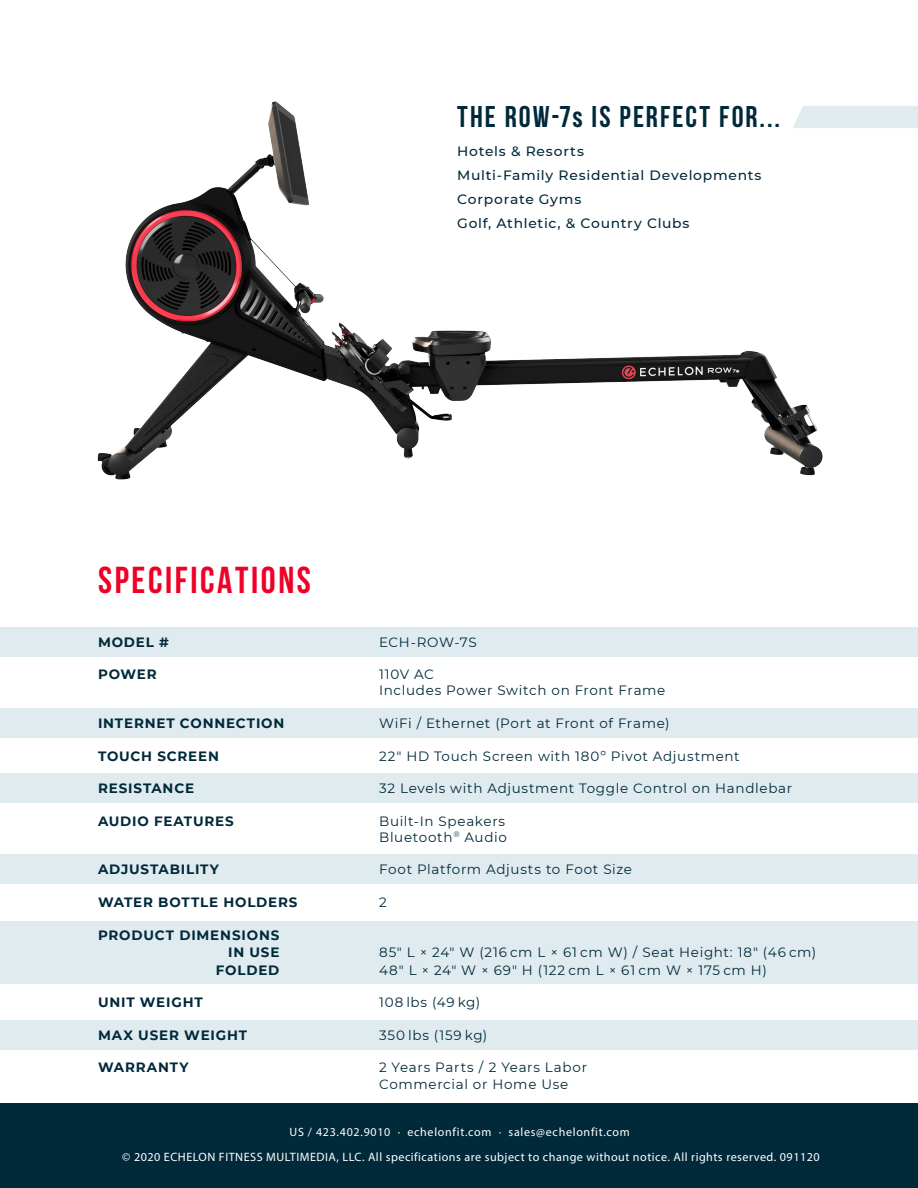
<style>
.page{position:relative;width:918px;height:1188px;background:#fff}
.page>*{position:absolute;margin:0;border:0;box-sizing:border-box;transform-origin:0 0}
.t1{font:700 37.5px "Bebas Neue";letter-spacing:.07em;color:#ef0027}
.t2{font:700 30px "Bebas Neue";letter-spacing:.07em;color:#00293a}
.t3{font:13.5px/16.2px "Montserrat";letter-spacing:.05em;color:#00293a}
.t4{font:700 13.5px "Montserrat";letter-spacing:.06em;color:#00293a}
.t5{font:500 13.5px "Montserrat";letter-spacing:.05em;color:#00293a}
.t6{font:12.15px "Myriad Pro";letter-spacing:.04em;color:#fff}
.t7{font:12px "Myriad Pro";letter-spacing:.06em;color:#fff}
.s1{font-family:"Bebas Neue Pro"}
</style>
<div class="page">
<div style="left:0;top:1104px;width:918px;height:84px;background:#00293a"></div>
<div style="left:0;top:708px;width:918px;height:30px;background:#e0ebf0"></div>
<div style="left:0;top:627px;width:918px;height:29px;background:#e0ebf0"></div>
<div style="left:0;top:773px;width:918px;height:30px;background:#e0ebf0"></div>
<div style="left:0;top:855px;width:918px;height:29px;background:#e0ebf0"></div>
<div style="left:0;top:921px;width:918px;height:63px;background:#e0ebf0"></div>
<div style="left:0;top:1020px;width:918px;height:30px;background:#e0ebf0"></div>
<img style="left:97px;top:101px;width:726px;height:379px">
<div style="left:793px;top:106px;width:125px;height:22px;background:#e0ebf0"></div>
<p class="t2" style="left:457px;top:100px;width:324px">THE ROW-7<span class="s1">s</span> IS PERFECT FOR...</p>
<p class="t1" style="left:98px;top:559px;width:215px">SPECIFICATIONS</p>
<p class="t5" style="left:457px;top:142px;width:128px">Hotels &amp; Resorts</p>
<p class="t5" style="left:457px;top:166px;width:306px">Multi-Family Residential Developments</p>
<p class="t5" style="left:457px;top:190px;width:126px">Corporate Gyms</p>
<p class="t5" style="left:457px;top:214px;width:234px">Golf, Athletic, &amp; Country Clubs</p>
<p class="t4" style="left:98px;top:632px;width:72px">MODEL #</p>
<p class="t3" style="left:379px;top:633px;width:99px">ECH-ROW-7S</p>
<p class="t4" style="left:98px;top:665px;width:60px">POWER</p>
<p class="t3" style="left:379px;top:666px;width:56px">110V AC</p>
<p class="t3" style="left:379px;top:682px;width:288px">Includes Power Switch on Front Frame</p>
<p class="t4" style="left:98px;top:713px;width:188px">INTERNET CONNECTION</p>
<p class="t3" style="left:379px;top:715px;width:292px">WiFi / Ethernet (Port at Front of Frame)</p>
<p class="t4" style="left:98px;top:746px;width:122px">TOUCH SCREEN</p>
<p class="t3" style="left:379px;top:747px;width:362px">22" HD Touch Screen with 180º Pivot Adjustment</p>
<p class="t4" style="left:98px;top:779px;width:98px">RESISTANCE</p>
<p class="t3" style="left:379px;top:780px;width:415px">32 Levels with Adjustment Toggle Control on Handlebar</p>
<p class="t3" style="left:379px;top:812px;width:128px">Built-In Speakers</p>
<p class="t3" style="left:379px;top:829px;width:129px">Bluetooth<sup>®</sup> Audio</p>
<p class="t4" style="left:98px;top:811px;width:137px">AUDIO FEATURES</p>
<p class="t4" style="left:98px;top:860px;width:123px">ADJUSTABILITY</p>
<p class="t3" style="left:379px;top:861px;width:254px">Foot Platform Adjusts to Foot Size</p>
<p class="t4" style="left:98px;top:893px;width:201px">WATER BOTTLE HOLDERS</p>
<p class="t3" style="left:379px;top:894px;width:9px">2</p>
<p class="t4" style="left:98px;top:925px;width:183px">PRODUCT DIMENSIONS</p>
<p class="t4" style="left:228px;top:943px;width:53px">IN USE</p>
<p class="t4" style="left:216px;top:960px;width:65px">FOLDED</p>
<p class="t3" style="left:379px;top:944px;width:439px">85" L × 24" W (216 cm L × 61 cm W) / Seat Height: 18″ (46 cm)</p>
<p class="t3" style="left:379px;top:961px;width:389px">48" L × 24" W × 69″ H (122 cm L × 61 cm W × 175 cm H)</p>
<p class="t4" style="left:98px;top:993px;width:106px">UNIT WEIGHT</p>
<p class="t3" style="left:379px;top:994px;width:103px">108 lbs (49 kg)</p>
<p class="t4" style="left:98px;top:1025px;width:151px">MAX USER WEIGHT</p>
<p class="t3" style="left:379px;top:1027px;width:110px">350 lbs (159 kg)</p>
<p class="t4" style="left:98px;top:1058px;width:92px">WARRANTY</p>
<p class="t3" style="left:379px;top:1059px;width:210px">2 Years Parts / 2 Years Labor<br>Commercial or Home Use</p>
<p class="t7" style="left:290px;top:1125px;width:342px">US / 423.402.9010 · echelonfit.com · sales@echelonfit.com</p>
<p class="t6" style="left:122px;top:1149px;width:699px">© 2020 ECHELON FITNESS MULTIMEDIA, LLC. All specifications are subject to change without notice. All rights reserved. 091120</p>
</div>
